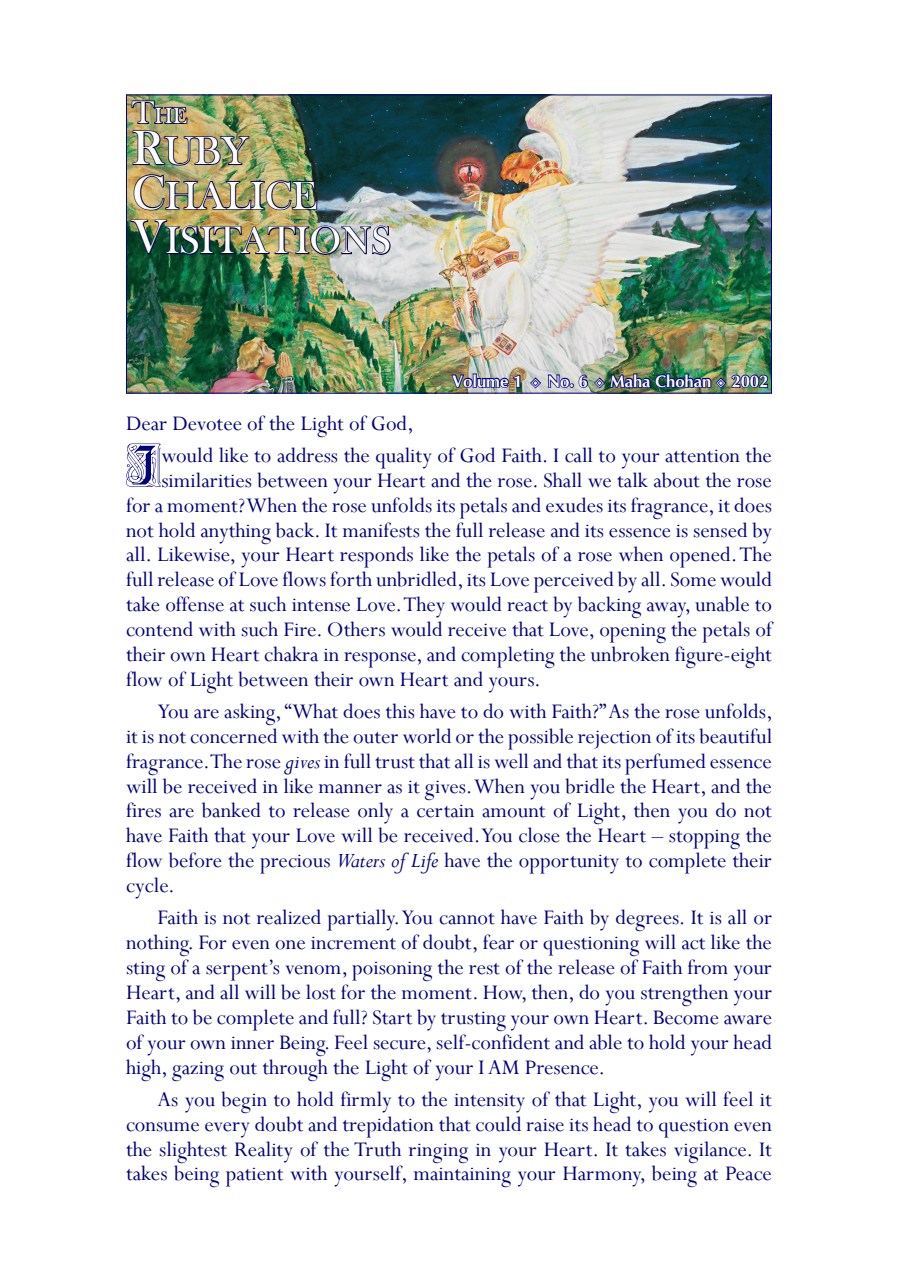
<style>
.page{position:relative;width:898px;height:1276px;background:#fff}
.page>*{position:absolute;margin:0;border:0;box-sizing:border-box;transform-origin:0 0}
.t1{font:54.25px "Augsburg Initials";color:#00007f}
.t2{font:40.25px "Bask Old Face";color:#fff}
.t3{font:39.2px "Bask Old Face";color:#fff}
.t4{font:23.1px/24.8px "Perpetua";color:#00007f;text-align:justify}
.t5{font:22.57px "Bask Old Face";color:#fff}
.t6{font:700 16.62px "CG Omega";color:#fff}
.s1{font-size:32.2px}
.s2{font-size:49.18px}
.s3{font-style:italic}
</style>
<div class="page">
<img style="left:128px;top:96px;width:642px;height:296px">
<img style="left:449px;top:372px;width:72px;height:22px">
<img style="left:130px;top:100px;width:120px;height:66px">
<img style="left:133px;top:173px;width:185px;height:38px">
<img style="left:130px;top:219px;width:262px;height:37px">
<img style="left:529px;top:347px;width:240px;height:47px">
<p class="t5" style="left:132px;top:103px;width:56px"><span class="s1">T</span>HE</p>
<p class="t2" style="left:132px;top:129px;width:117px"><span class="s2">R</span>UBY</p>
<p class="t2" style="left:132px;top:173px;width:186px"><span class="s2">C</span>HALICE</p>
<p class="t3" style="left:132px;top:219px;width:260px"><span class="s2">V</span>ISITATIONS</p>
<p class="t6" style="left:452px;top:370px;width:71px">Volume 1</p>
<p class="t6" style="left:547px;top:370px;width:42px">No. 6</p>
<p class="t6" style="left:610px;top:370px;width:160px">Maha Chohan 2002</p>
<p class="t4" style="left:126px;top:410px;width:289px">Dear Devotee of the Light of God,</p>
<p class="t1" style="left:125px;top:436px;width:37px">I</p>
<p class="t4" style="left:161px;top:442px;width:612px">would like to address the quality of God Faith. I call to your attention the</p>
<p class="t4" style="left:161px;top:467px;width:612px">similarities between your Heart and the rose. Shall we talk about the rose</p>
<p class="t4" style="left:126px;top:492px;width:647px">for a moment? When the rose unfolds its petals and exudes its fragrance, it does</p>
<p class="t4" style="left:126px;top:517px;width:647px">not hold anything back. It manifests the full release and its essence is sensed by</p>
<p class="t4" style="left:126px;top:542px;width:647px">all. Likewise, your Heart responds like the petals of a rose when opened. The</p>
<p class="t4" style="left:126px;top:567px;width:647px">full release of Love flows forth unbridled, its Love perceived by all. Some would</p>
<p class="t4" style="left:126px;top:591px;width:647px">take offense at such intense Love. They would react by backing away, unable to</p>
<p class="t4" style="left:126px;top:616px;width:647px">contend with such Fire. Others would receive that Love, opening the petals of</p>
<p class="t4" style="left:126px;top:641px;width:647px">their own Heart chakra in response, and completing the unbroken figure-eight</p>
<p class="t4" style="left:126px;top:666px;width:416px">flow of Light between their own Heart and yours.</p>
<p class="t4" style="left:126px;top:698px;width:648px;text-indent:32px">You are asking, “What does this have to do with Faith?” As the rose unfolds, it is not concerned with the outer world or the possible rejection of its beautiful fragrance. The rose <span class="s3">gives</span> in full trust that all is well and that its perfumed essence will be received in like manner as it gives. When you bridle the Heart, and the fires are banked to release only a certain amount of Light, then you do not have Faith that your Love will be received. You close the Heart <span class="s3">–</span> stopping the flow before the precious <span class="s3">Waters of Life</span> have the opportunity to complete their cycle.</p>
<p class="t4" style="left:126px;top:905px;width:647px;text-indent:32px">Faith is not realized partially. You cannot have Faith by degrees. It is all or nothing. For even one increment of doubt, fear or questioning will act like the sting of a serpent’s venom, poisoning the rest of the release of Faith from your Heart, and all will be lost for the moment. How, then, do you strengthen your Faith to be complete and full? Start by trusting your own Heart. Become aware of your own inner Being. Feel secure, self-confident and able to hold your head high, gazing out through the Light of your I AM Presence.</p>
<p class="t4" style="left:126px;top:1086px;width:647px;text-indent:32px">As you begin to hold firmly to the intensity of that Light, you will feel it consume every doubt and trepidation that could raise its head to question even the slightest Reality of the Truth ringing in your Heart. It takes vigilance. It takes being patient with yourself, maintaining your Harmony, being at Peace</p>
</div>
